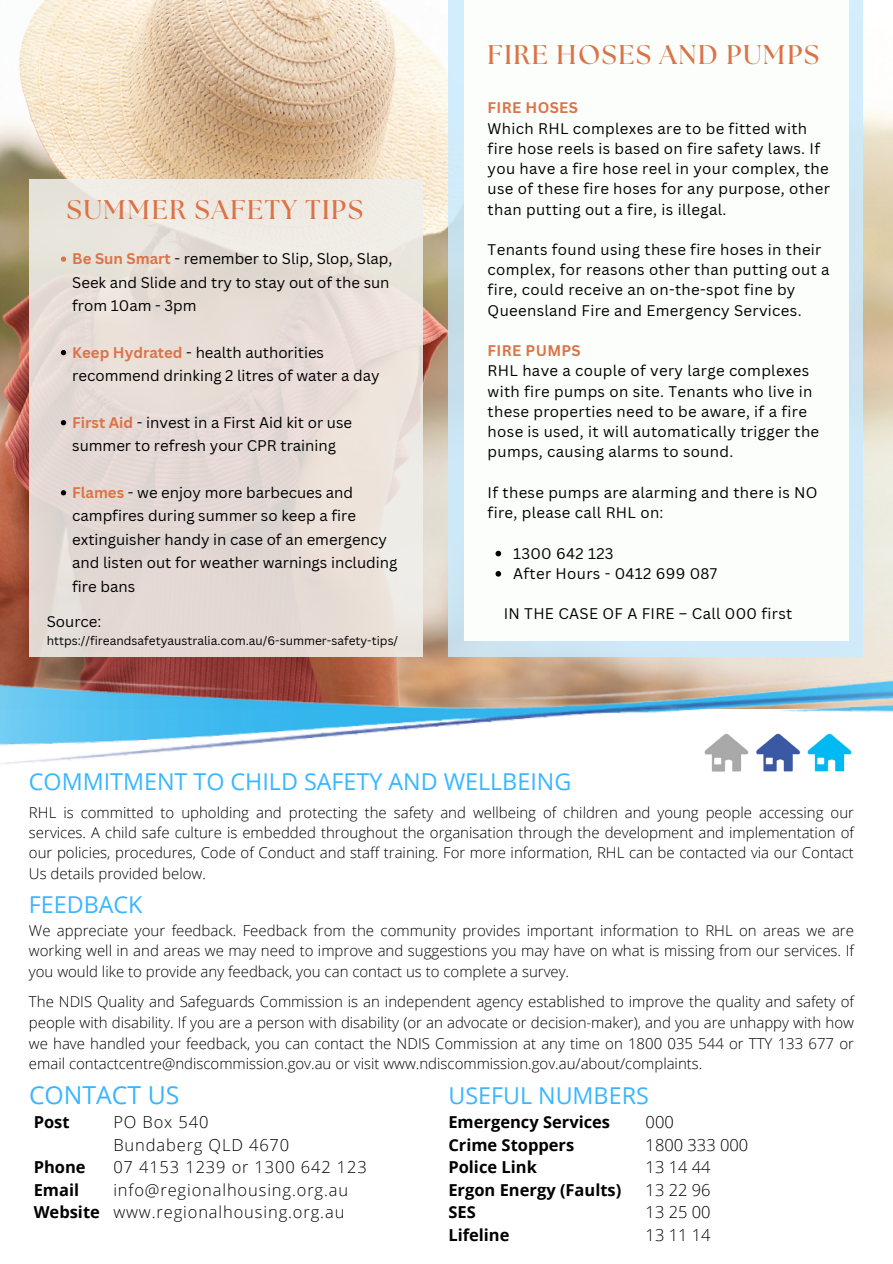
<style>
.page{position:relative;width:893px;height:1264px;background:#fff}
.page>*{position:absolute;margin:0;border:0;box-sizing:border-box;transform-origin:0 0}
.t1{font:700 27px "The Seasons";letter-spacing:.06em;color:#dc7347}
.t2{font:24.75px "Open Sans";color:#38b6ff}
.t3{font:23.25px "Open Sans";color:#38b6ff}
.t4{font:300 16.5px "Open Sans";letter-spacing:.055em;color:#000}
.t5{font:700 16.5px "Open Sans";color:#000}
.t6{font:300 16.5px "Open Sans";color:#000}
.t7{font:300 15px/20.5px "Open Sans";color:#000;text-align:justify}
.t8{font:15px/20.2px "Canva Sans";letter-spacing:.02em;color:#000}
.t9{font:15px/23.4px "Canva Sans";color:#000}
.t10{font:700 15px "Canva Sans";letter-spacing:.02em;color:#dc7347}
.t11{font:12px "Canva Sans";color:#000}
.s1{font-weight:700;color:#dc7347}
</style>
<div class="page">
<img style="left:0;top:0;width:892px;height:645px">
<img style="left:0;top:645px;width:892px;height:127px">
<svg style="left:29px;top:179px;width:394px;height:478px;background:#e7ded8"></svg>
<svg style="left:448px;top:0;width:414px;height:657px;background:#cce6f4"></svg>
<div style="left:464px;top:0;width:384px;height:641px;background:#fbfefb"></div>
<svg style="left:495px;top:551px;width:6px;height:5px"></svg>
<svg style="left:495px;top:571px;width:6px;height:5px"></svg>
<svg style="left:61px;top:256px;width:5px;height:6px"></svg>
<svg style="left:61px;top:350px;width:5px;height:5px"></svg>
<svg style="left:61px;top:420px;width:5px;height:5px"></svg>
<svg style="left:61px;top:490px;width:5px;height:5px"></svg>
<p class="t1" style="left:67px;top:198px;width:297px">SUMMER SAFETY TIPS</p>
<p class="t9" style="left:72px;top:247px;width:321px"><span class="s1">Be Sun Smart</span> - remember to Slip, Slop, Slap,<br>Seek and Slide and try to stay out of the sun from 10am - 3pm</p>
<p class="t9" style="left:72px;top:340px;width:309px"><span class="s1">Keep Hydrated</span> - health authorities recommend drinking 2 litres of water a day</p>
<p class="t9" style="left:72px;top:410px;width:281px"><span class="s1">First Aid</span> - invest in a First Aid kit or use summer to refresh your CPR training</p>
<p class="t9" style="left:72px;top:480px;width:326px"><span class="s1">Flames</span> - we enjoy more barbecues and campfires during summer so keep a fire extinguisher handy in case of an emergency and listen out for weather warnings including fire bans</p>
<p class="t8" style="left:47px;top:611px;width:56px">Source:</p>
<p class="t11" style="left:47px;top:632px;width:353px">https://fireandsafetyaustralia.com.au/6-summer-safety-tips/</p>
<p class="t1" style="left:487px;top:43px;width:333px">FIRE HOSES AND PUMPS</p>
<p class="t10" style="left:487px;top:97px;width:92px">FIRE HOSES</p>
<p class="t8" style="left:487px;top:118px;width:344px">Which RHL complexes are to be fitted with fire hose reels is based on fire safety laws. If you have a fire hose reel in your complex, the use of these fire hoses for any purpose, other than putting out a fire, is illegal.</p>
<p class="t8" style="left:487px;top:239px;width:343px">Tenants found using these fire hoses in their complex, for reasons other than putting out a fire, could receive an on-the-spot fine by Queensland Fire and Emergency Services.</p>
<p class="t10" style="left:487px;top:340px;width:95px">FIRE PUMPS</p>
<p class="t8" style="left:487px;top:360px;width:333px">RHL have a couple of very large complexes with fire pumps on site. Tenants who live in these properties need to be aware, if a fire hose is used, it will automatically trigger the pumps, causing alarms to sound.</p>
<p class="t8" style="left:487px;top:482px;width:331px">If these pumps are alarming and there is NO fire, please call RHL on:</p>
<p class="t8" style="left:513px;top:542px;width:102px">1300 642 123</p>
<p class="t8" style="left:513px;top:563px;width:206px">After Hours - 0412 699 087</p>
<p class="t8" style="left:503px;top:603px;width:290px">IN THE CASE OF A FIRE – Call 000 first</p>
<p class="t3" style="left:29px;top:765px;width:544px">COMMITMENT TO CHILD SAFETY AND WELLBEING</p>
<p class="t7" style="left:29px;top:801px;width:826px">RHL is committed to upholding and protecting the safety and wellbeing of children and young people accessing our services. A child safe culture is embedded throughout the organisation through the development and implementation of our policies, procedures, Code of Conduct and staff training. For more information, RHL can be contacted via our Contact Us details provided below.</p>
<p class="t3" style="left:29px;top:887px;width:115px">FEEDBACK</p>
<p class="t7" style="left:29px;top:919px;width:826px">We appreciate your feedback. Feedback from the community provides important information to RHL on areas we are working well in and areas we may need to improve and suggestions you may have on what is missing from our services. If you would like to provide any feedback, you can contact us to complete a survey.</p>
<p class="t7" style="left:29px;top:991px;width:826px">The NDIS Quality and Safeguards Commission is an independent agency established to improve the quality and safety of people with disability. If you are a person with disability (or an advocate or decision-maker), and you are unhappy with how we have handled your feedback, you can contact the NDIS Commission at any time on 1800 035 544 or TTY 133 677 or email contactcentre@ndiscommission.gov.au or visit www.ndiscommission.gov.au/about/complaints.</p>
<p class="t2" style="left:29px;top:1077px;width:152px">CONTACT US</p>
<p class="t3" style="left:448px;top:1079px;width:202px">USEFUL NUMBERS</p>
<p class="t5" style="left:34px;top:1110px;width:37px">Post</p>
<p class="t5" style="left:34px;top:1155px;width:53px">Phone</p>
<p class="t5" style="left:34px;top:1177px;width:47px">Email</p>
<p class="t5" style="left:34px;top:1200px;width:68px">Website</p>
<p class="t5" style="left:448px;top:1110px;width:163px">Emergency Services</p>
<p class="t5" style="left:448px;top:1132px;width:127px">Crime Stoppers</p>
<p class="t5" style="left:448px;top:1155px;width:90px">Police Link</p>
<p class="t5" style="left:448px;top:1177px;width:174px">Ergon Energy (Faults)</p>
<p class="t5" style="left:448px;top:1200px;width:29px">SES</p>
<p class="t5" style="left:448px;top:1222px;width:63px">Lifeline</p>
<p class="t4" style="left:113px;top:1110px;width:97px">PO Box 540</p>
<p class="t4" style="left:113px;top:1132px;width:177px">Bundaberg QLD 4670</p>
<p class="t4" style="left:113px;top:1155px;width:255px">07 4153 1239 or 1300 642 123</p>
<p class="t4" style="left:113px;top:1177px;width:236px">info@regionalhousing.org.au</p>
<p class="t4" style="left:113px;top:1200px;width:232px">www.regionalhousing.org.au</p>
<p class="t4" style="left:645px;top:1110px;width:30px">000</p>
<p class="t6" style="left:645px;top:1132px;width:104px">1800 333 000</p>
<p class="t4" style="left:645px;top:1155px;width:66px">13 14 44</p>
<p class="t4" style="left:645px;top:1177px;width:66px">13 22 96</p>
<p class="t4" style="left:645px;top:1200px;width:66px">13 25 00</p>
<p class="t4" style="left:645px;top:1222px;width:66px">13 11 14</p>
</div>
